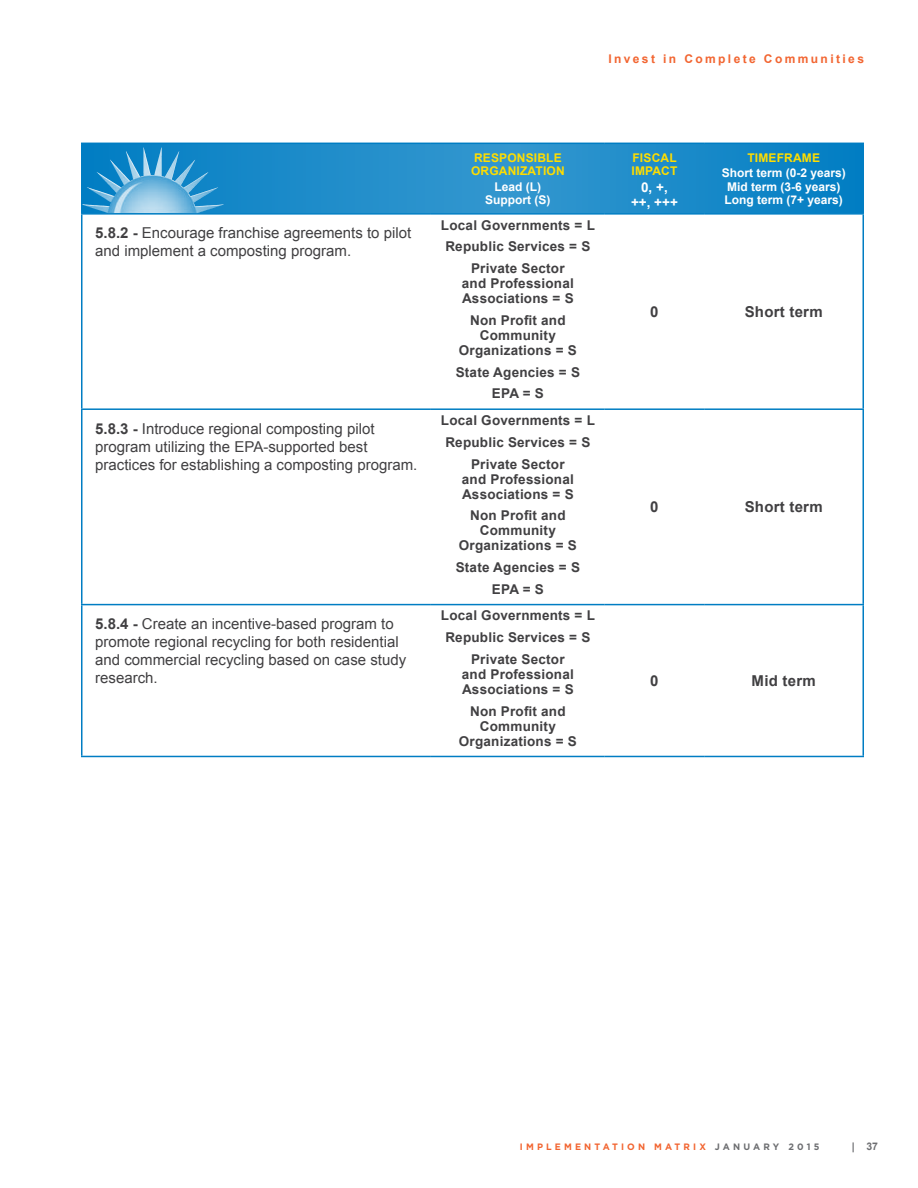
<style>
.page{position:relative;width:918px;height:1188px;background:#fff}
.page>*{position:absolute;margin:0;border:0;box-sizing:border-box;transform-origin:0 0}
.t1{font:15px/18px "Arial";color:#414042}
.t2{font:700 15px "Arial";letter-spacing:.015em;color:#414042}
.t3{font:700 13.5px/15px "Arial";letter-spacing:.015em;color:#414042;text-align:center}
.t4{font:700 13.5px/15px "Arial";color:#fff;text-align:center}
.t5{font:700 12px/13.5px "Arial";color:#fff;text-align:center}
.t6{font:700 12px/13.5px "Arial";letter-spacing:.015em;color:#fd0}
.t7{font:700 12px "Arial";letter-spacing:.2em;color:#f26531}
.t8{font:700 10.5px "Arial";color:#6d6e71}
.t9{font:700 9.3px "Gotham";color:#f26531}
.t10{font:700 9.3px "Gotham";letter-spacing:.345em;color:#6d6e71}
.s1{font-weight:700}
.s2{color:#f26531}
</style>
<div class="page">
<svg style="left:82px;top:144px;width:780px;height:69px;background:#1e8cc9"></svg>
<svg style="left:82px;top:215px;width:780px;height:541px"></svg>
<hr style="left:81px;top:143px;width:350px;height:1px;background:#007dc3">
<hr style="left:81px;top:144px;width:1px;height:69px;background:#007dc3">
<hr style="left:431px;top:143px;width:174px;height:1px;background:#007dc3">
<hr style="left:605px;top:143px;width:99px;height:1px;background:#007dc3">
<hr style="left:704px;top:143px;width:160px;height:1px;background:#007dc3">
<hr style="left:862px;top:144px;width:2px;height:69px;background:#007dc3">
<hr style="left:81px;top:213px;width:350px;height:2px;background:#007dc3">
<hr style="left:431px;top:213px;width:174px;height:2px;background:#007dc3">
<hr style="left:605px;top:213px;width:99px;height:2px;background:#007dc3">
<hr style="left:704px;top:213px;width:160px;height:2px;background:#007dc3">
<hr style="left:81px;top:215px;width:1px;height:193px;background:#007dc3">
<hr style="left:862px;top:215px;width:2px;height:193px;background:#007dc3">
<hr style="left:81px;top:408px;width:350px;height:2px;background:#007dc3">
<hr style="left:81px;top:410px;width:1px;height:194px;background:#007dc3">
<hr style="left:431px;top:408px;width:174px;height:2px;background:#007dc3">
<hr style="left:605px;top:408px;width:99px;height:2px;background:#007dc3">
<hr style="left:704px;top:408px;width:160px;height:2px;background:#007dc3">
<hr style="left:862px;top:410px;width:2px;height:194px;background:#007dc3">
<hr style="left:81px;top:604px;width:350px;height:1px;background:#007dc3">
<hr style="left:81px;top:605px;width:1px;height:151px;background:#007dc3">
<hr style="left:431px;top:604px;width:174px;height:1px;background:#007dc3">
<hr style="left:605px;top:604px;width:99px;height:1px;background:#007dc3">
<hr style="left:704px;top:604px;width:160px;height:1px;background:#007dc3">
<hr style="left:862px;top:605px;width:2px;height:151px;background:#007dc3">
<hr style="left:81px;top:756px;width:350px;height:1px;background:#007dc3">
<hr style="left:431px;top:756px;width:174px;height:1px;background:#007dc3">
<hr style="left:605px;top:756px;width:99px;height:1px;background:#007dc3">
<hr style="left:704px;top:756px;width:160px;height:1px;background:#007dc3">
<img style="left:82px;top:148px;width:137px;height:65px">
<p class="t7" style="left:608px;top:51px;width:257px">Invest in Complete Communities</p>
<p class="t6" style="left:471px;top:151px;width:95px">Responsible<br>Organization</p>
<p class="t5" style="left:485px;top:180px;width:67px">Lead (L)<br>Support (S)</p>
<p class="t1" style="left:95px;top:224px;width:317px"><span class="s1">5.8.2 -</span> Encourage franchise agreements to pilot and implement a composting program.</p>
<p class="t3" style="left:441px;top:214px;width:154px;line-height:21.8px">Local Governments = L<br>Republic Services = S<br>Private Sector</p>
<p class="t3" style="left:462px;top:276px;width:114px;text-align:left">and Professional<br>Associations = S</p>
<p class="t3" style="left:459px;top:313px;width:118px">Non Profit and<br>Community<br>Organizations = S</p>
<p class="t3" style="left:456px;top:361px;width:125px;line-height:21.8px">State Agencies = S<br>EPA = S</p>
<p class="t1" style="left:95px;top:420px;width:324px"><span class="s1">5.8.3 -</span> Introduce regional composting pilot program utilizing the EPA-supported best practices for establishing a composting program.</p>
<p class="t3" style="left:441px;top:410px;width:154px;line-height:21.8px">Local Governments = L<br>Republic Services = S<br>Private Sector</p>
<p class="t3" style="left:462px;top:472px;width:114px;text-align:left">and Professional<br>Associations = S</p>
<p class="t3" style="left:459px;top:508px;width:118px">Non Profit and<br>Community<br>Organizations = S</p>
<p class="t3" style="left:456px;top:557px;width:125px;line-height:21.8px">State Agencies = S<br>EPA = S</p>
<p class="t1" style="left:95px;top:615px;width:312px"><span class="s1">5.8.4 -</span> Create an incentive-based program to promote regional recycling for both residential and commercial recycling based on case study research.</p>
<p class="t3" style="left:441px;top:605px;width:154px;line-height:21.8px">Local Governments = L<br>Republic Services = S<br>Private Sector</p>
<p class="t3" style="left:462px;top:667px;width:114px;text-align:left">and Professional<br>Associations = S</p>
<p class="t3" style="left:459px;top:704px;width:118px">Non Profit and<br>Community<br>Organizations = S</p>
<p class="t6" style="left:632px;top:151px;width:47px">Fiscal<br>Impact</p>
<p class="t4" style="left:631px;top:181px;width:48px">0, +, ++, +++</p>
<p class="t6" style="left:747px;top:151px;width:74px">Timeframe</p>
<p class="t5" style="left:722px;top:167px;width:126px;text-align:left">Short term (0-2 years)<br>Mid term (3-6 years)<br>Long term (7+ years)</p>
<p class="t2" style="left:650px;top:302px;width:10px">0</p>
<p class="t2" style="left:745px;top:302px;width:80px">Short term</p>
<p class="t2" style="left:650px;top:497px;width:10px">0</p>
<p class="t2" style="left:745px;top:497px;width:80px">Short term</p>
<p class="t2" style="left:650px;top:671px;width:10px">0</p>
<p class="t2" style="left:752px;top:671px;width:66px">Mid term</p>
<p class="t9" style="left:520px;top:1141px;width:26px">IMPLE</p>
<p class="t9" style="left:564px;top:1141px;width:21px">M ENTATION</p>
<p class="t9" style="left:654px;top:1141px;width:20px">M ATRI</p>
<p class="t10" style="left:699px;top:1141px;width:34px"><span class="s2">X</span> JANUAR</p>
<p class="t10" style="left:773px;top:1141px;width:48px">Y 2015</p>
<p class="t8" style="left:852px;top:1139px;width:28px">| 37</p>
</div>
